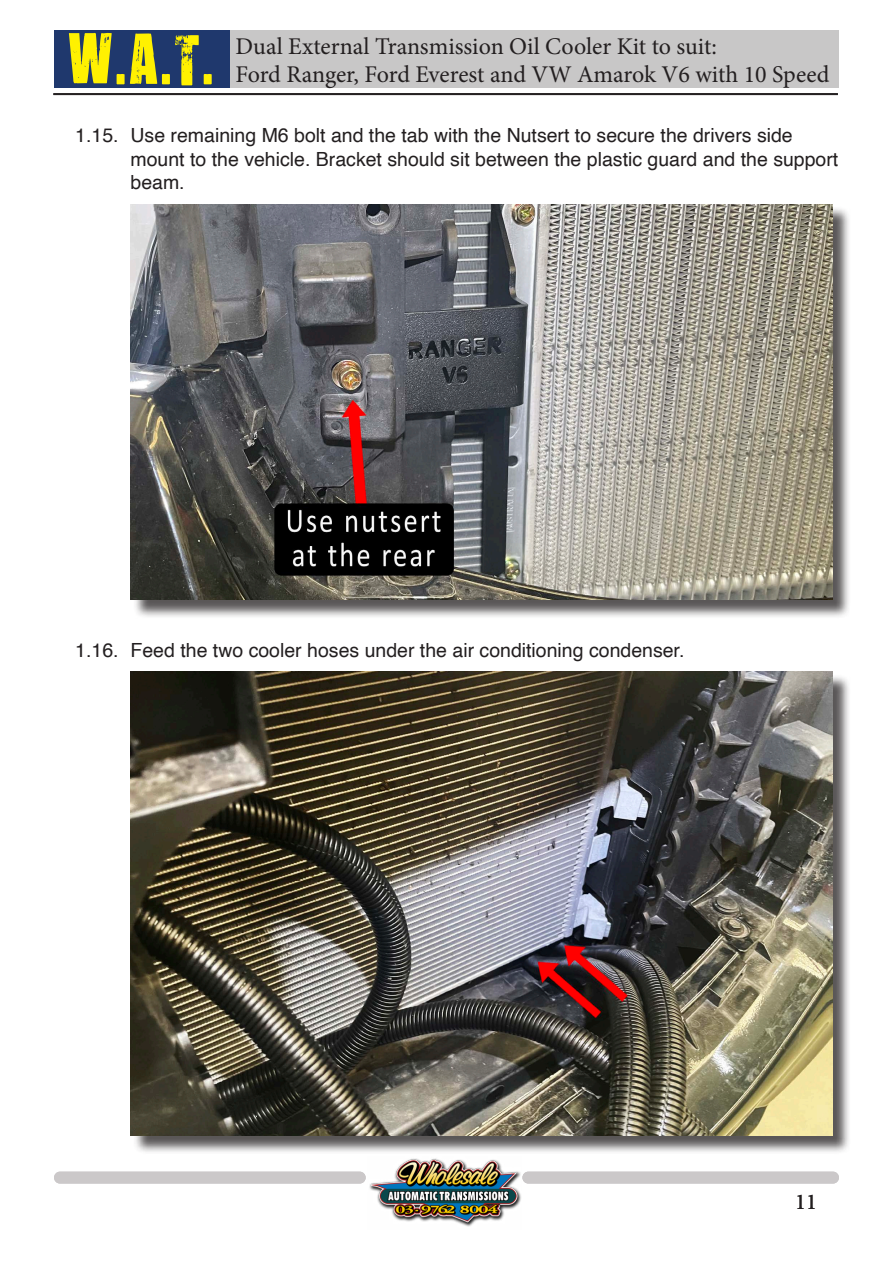
<style>
.page{position:relative;width:893px;height:1263px;background:#fff}
.page>*{position:absolute;margin:0;border:0;box-sizing:border-box;transform-origin:0 0}
.t1{font:58.5px "You Are Loved";color:#fff101}
.t2{font:24px/28.8px "Minion Pro";letter-spacing:-.005em;color:#231f20}
.t3{font:22.5px "Minion Pro";color:#231f20}
.t4{font:19.5px/23.4px "Helvetica";color:#231f20}
</style>
<div class="page">
<div style="left:230px;top:30px;width:609px;height:58px;background:#c8c7c7"></div>
<div style="left:54px;top:30px;width:176px;height:58px;background:#1f386d"></div>
<img style="left:369px;top:1158px;width:152px;height:69px">
<div style="left:54px;top:1172px;width:312px;height:11px;background:#cbc8c9;border-radius:6px"></div>
<div style="left:522px;top:1172px;width:317px;height:11px;background:#cbc8c9;border-radius:6px"></div>
<hr style="left:53px;top:93px;width:785px;height:1px;background:#231f20">
<hr style="left:53px;top:94px;width:785px;height:1px;background:#231f20">
<div style="left:133px;top:206px;width:718px;height:412px;background:#231f20;opacity:.75"></div>
<img style="left:131px;top:204px;width:701px;height:396px">
<div style="left:133px;top:674px;width:718px;height:480px;background:#231f20;opacity:.75"></div>
<img style="left:131px;top:672px;width:701px;height:463px">
<h1 class="t1" style="left:68px;top:21px;width:149px">W.A.T.</h1>
<p class="t2" style="left:236px;top:32px;width:595px">Dual External Transmission Oil Cooler Kit to suit:<br>Ford Ranger, Ford Everest and VW Amarok V6 with 10 Speed</p>
<p class="t4" style="left:131px;top:124px;width:709px;text-indent:-55px">1.15. Use remaining M6 bolt and the tab with the Nutsert to secure the drivers side mount to the vehicle. Bracket should sit between the plastic guard and the support beam.</p>
<p class="t4" style="left:75px;top:639px;width:611px">1.16. Feed the two cooler hoses under the air conditioning condenser.</p>
<p class="t3" style="left:795px;top:1187px;width:23px">11</p>
</div>
